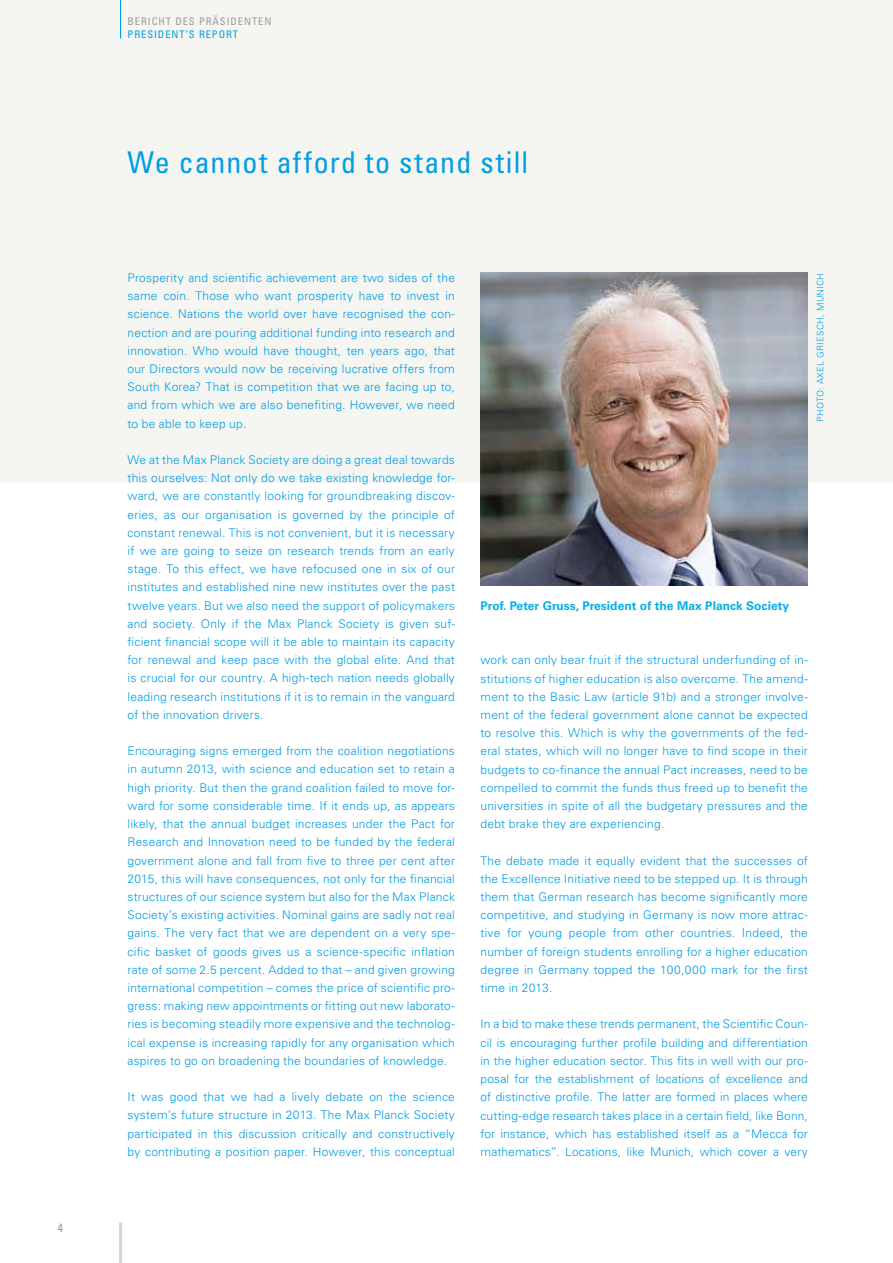
<style>
.page{position:relative;width:893px;height:1263px;background:#fff}
.page>*{position:absolute;margin:0;border:0;box-sizing:border-box;transform-origin:0 0}
.t1{font:condensed 30px "Univers LT";letter-spacing:.045em;color:#009ee3}
.t2{font:300 12px/18.1px "Univers LT";letter-spacing:.015em;color:#009ee3;text-align:justify}
.t3{font:700 12px "Univers LT";letter-spacing:.005em;color:#00b0eb}
.t4{font:condensed 12px "Univers LT";color:#9c9c9d}
.t5{font:condensed 10.5px "Univers LT";letter-spacing:.09em;color:#9c9c9d}
.t6{font:condensed 10.5px "Univers LT";letter-spacing:.09em;color:#009ee3}
.t7{font:300 9px "Univers LT";letter-spacing:.04em;color:#009ee3}
</style>
<div class="page">
<div style="left:0;top:0;width:893px;height:482px;background:#f5f5f2"></div>
<hr style="left:119px;top:1222px;width:3px;height:41px;background:#d3d4d4">
<hr style="left:120px;top:0;width:1px;height:39px;background:#009ee3">
<img style="left:480px;top:272px;width:328px;height:313px">
<p class="t4" style="left:58px;top:1220px;width:7px">4</p>
<p class="t5" style="left:128px;top:15px;width:145px">BERICHT DES PRÄSI DENTEN</p>
<p class="t6" style="left:128px;top:28px;width:112px">PRESI DENT’S REPORT</p>
<h1 class="t1" style="left:128px;top:143px;width:402px">WE CANNOT AFFORD TO STAND STILL</h1>
<p class="t2" style="left:128px;top:269px;width:329px">Prosperity and scientific achievement are two sides of the same coin. Those who want prosperity have to invest in science. Nations the world over have recognised the con&shy;nection and are pouring additional funding into research and innovation. Who would have thought, ten years ago, that our Directors would now be receiving lucrative offers from South Korea? That is competition that we are facing up to, and from which we are also benefiting. However, we need to be able to keep up.</p>
<p class="t2" style="left:128px;top:451px;width:329px">We at the Max Planck Society are doing a great deal towards this ourselves: Not only do we take existing knowledge for&shy;ward, we are constantly looking for groundbreaking discov&shy;eries, as our organisation is governed by the principle of constant renewal. This is not convenient, but it is necessary if we are going to seize on research trends from an early stage. To this effect, we have refocused one in six of our institutes and established nine new institutes over the past twelve years. But we also need the support of policymakers and society. Only if the Max Planck Society is given suf&shy;ficient financial scope will it be able to maintain its capacity for renewal and keep pace with the global elite. And that is crucial for our country. A high-tech nation needs globally leading research institutions if it is to remain in the vanguard of the innovation drivers.</p>
<p class="t2" style="left:128px;top:742px;width:329px">Encouraging signs emerged from the coalition negotiations in autumn 2013, with science and education set to retain a high priority. But then the grand coalition failed to move for&shy;ward for some considerable time. If it ends up, as appears likely, that the annual budget increases under the Pact for Research and Innovation need to be funded by the federal government alone and fall from five to three per cent after 2015, this will have consequences, not only for the financial structures of our science system but also for the Max Planck Society’s existing activities. Nominal gains are sadly not real gains. The very fact that we are dependent on a very spe&shy;cific basket of goods gives us a science-specific inflation rate of some 2.5 percent. Added to that – and given growing international competition – comes the price of scientific pro&shy;gress: making new appointments or fitting out new laborato&shy;ries is becoming steadily more expensive and the technolog&shy;ical expense is increasing rapidly for any organisation which aspires to go on broadening the boundaries of knowledge.</p>
<p class="t2" style="left:128px;top:1088px;width:329px">It was good that we had a lively debate on the science system’s future structure in 2013. The Max Planck Society participated in this discussion critically and constructively by contributing a position paper. However, this conceptual</p>
<p class="t7" style="left:815px;top:421px;width:148px;rotate:-90deg">Photo: Axel GRiesch, Munich</p>
<p class="t3" style="left:480px;top:599px;width:310px">Prof. Peter Gruss, President of the Max Planck Society</p>
<p class="t2" style="left:480px;top:651px;width:329px">work can only bear fruit if the structural underfunding of in&shy;stitutions of higher education is also overcome. The amend&shy;ment to the Basic Law (article 91b) and a stronger involve&shy;ment of the federal government alone cannot be expected to resolve this. Which is why the governments of the fed&shy;eral states, which will no longer have to find scope in their budgets to co-finance the annual Pact increases, need to be compelled to commit the funds thus freed up to benefit the universities in spite of all the budgetary pressures and the debt brake they are experiencing.</p>
<p class="t2" style="left:480px;top:851px;width:329px">The debate made it equally evident that the successes of the Excellence Initiative need to be stepped up. It is through them that German research has become significantly more competitive, and studying in Germany is now more attrac&shy;tive for young people from other countries. Indeed, the number of foreign students enrolling for a higher education degree in Germany topped the 100,000 mark for the first time in 2013.</p>
<p class="t2" style="left:480px;top:1015px;width:329px">In a bid to make these trends permanent, the Scientific Coun&shy;cil is encouraging further profile building and differentiation in the higher education sector. This fits in well with our pro&shy;posal for the establishment of locations of excellence and of distinctive profile. The latter are formed in places where cutting-edge research takes place in a certain field, like Bonn, for instance, which has established itself as a “Mecca for mathematics”. Locations, like Munich, which cover a very</p>
</div>
